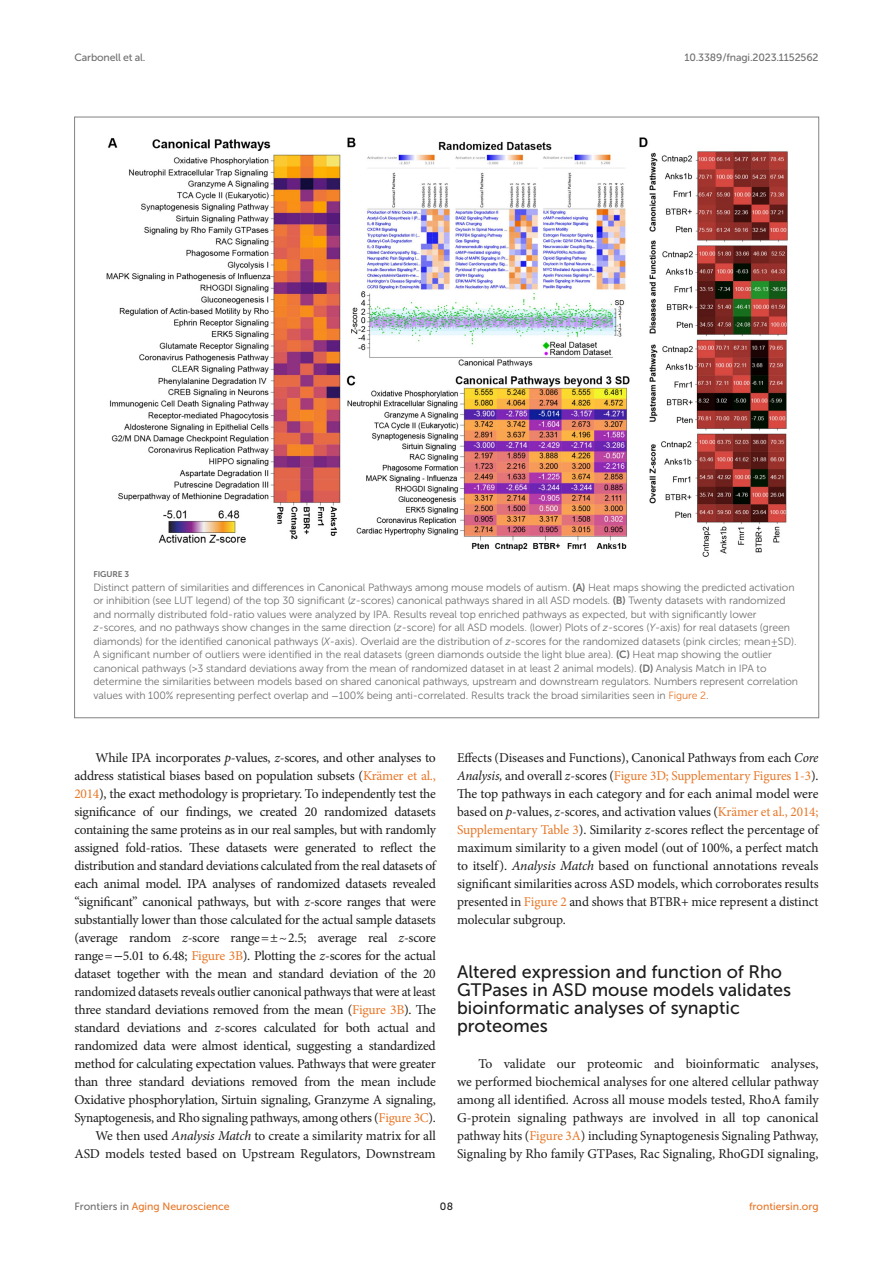
<style>
.page{position:relative;width:893px;height:1263px;background:#fff}
.page>*{position:absolute;margin:0;border:0;box-sizing:border-box;transform-origin:0 0}
.HEAD_2{font:18px/18px "Museo Sans 500";color:#1b1c1b}
.TEXT{font:13.5px/18px "Minion Pro";letter-spacing:-.01em;color:#1b1c1b;text-align:justify}
.TEXT_FLUSH{font:13.5px/18px "Minion Pro";letter-spacing:-.005em;color:#1b1c1b;text-align:justify}
.FIG_LEG{font:10.5px/13.5px "Museo Sans 300";letter-spacing:-.01em;color:#706f70}
.t1{font:10.5px "Museo Sans 500";color:#e87626}
.t2{font:10.5px "Museo Sans 500";letter-spacing:-.015em;color:#706f70}
.t3{font:10.5px "Museo Sans 500";color:#1b1c1b}
.FIG_HD{font:8.25px "Museo Sans 700";letter-spacing:-.01em;color:#706f70}
.s1{font-family:"Museo Sans 700"}
.s2{font-style:italic}
.s3{font-family:"STIX General"}
.s4{color:#e87626}
.s5{color:#706f70}
</style>
<div class="page">
<img style="left:106px;top:137px;width:682px;height:420px">
<p class="t2" style="left:74px;top:51px;width:73px">Carbonell et al.</p>
<p class="t2" style="left:684px;top:51px;width:135px">10.3389/fnagi.2023.1152562</p>
<p class="FIG_HD" style="left:94px;top:570px;width:37px">FIGURE 3</p>
<p class="FIG_LEG" style="left:94px;top:580px;width:706px">Distinct pattern of similarities and differences in Canonical Pathways among mouse models of autism. <span class="s1">(A)</span> Heat maps showing the predicted activation or inhibition (see LUT legend) of the top 30 significant (<span class="s2">z</span>-scores) canonical pathways shared in all ASD models. <span class="s1">(B)</span> Twenty datasets with randomized and normally distributed fold-ratio values were analyzed by IPA. Results reveal top enriched pathways as expected, but with significantly lower <span class="s2">z</span>-scores, and no pathways show changes in the same direction (<span class="s2">z</span>-score) for all ASD models. (lower) Plots of <span class="s2">z</span>-scores (<span class="s2">Y</span>-axis) for real datasets (green diamonds) for the identified canonical pathways (<span class="s2">X</span>-axis). Overlaid are the distribution of <span class="s2">z</span>-scores for the randomized datasets (pink circles; mean ± SD).<br>A significant number of outliers were identified in the real datasets (green diamonds outside the light blue area). <span class="s1">(C)</span> Heat map showing the outlier canonical pathways (&gt;3 standard deviations away from the mean of randomized dataset in at least 2 animal models). <span class="s1">(D)</span> Analysis Match in IPA to determine the similarities between models based on shared canonical pathways, upstream and downstream regulators. Numbers represent correlation values with 100% representing perfect overlap and <span class="s3">−</span>100% being anti-correlated. Results track the broad similarities seen in <span class="s4">Figure 2</span>.</p>
<p class="TEXT" style="left:74px;top:749px;width:363px;text-indent:21px">While IPA incorporates <span class="s2">p</span>-values, <span class="s2">z</span>-scores, and other analyses to address statistical biases based on population subsets (<span class="s4">Krämer et al., 2014</span>), the exact methodology is proprietary. To independently test the significance of our findings, we created 20 randomized datasets containing the same proteins as in our real samples, but with randomly assigned fold-ratios. These datasets were generated to reflect the distribution and standard deviations calculated from the real datasets of each animal model. IPA analyses of randomized datasets revealed “significant” canonical pathways, but with <span class="s2">z</span>-score ranges that were substantially lower than those calculated for the actual sample datasets (average random <span class="s2">z</span>-score range=±~2.5; average real <span class="s2">z</span>-score range=<span class="s3">−</span>5.01 to 6.48; <span class="s4">Figure 3B</span>). Plotting the <span class="s2">z</span>-scores for the actual dataset together with the mean and standard deviation of the 20 randomized datasets reveals outlier canonical pathways that were at least three standard deviations removed from the mean (<span class="s4">Figure 3B</span>). The standard deviations and <span class="s2">z</span>-scores calculated for both actual and randomized data were almost identical, suggesting a standardized method for calculating expectation values. Pathways that were greater than three standard deviations removed from the mean include Oxidative phosphorylation, Sirtuin signaling, Granzyme A signaling, Synaptogenesis, and Rho signaling pathways, among others (<span class="s4">Figure 3C</span>).</p>
<p class="TEXT" style="left:74px;top:1127px;width:363px;text-align:right">We then used <span class="s2">Analysis Match</span> to create a similarity matrix for all<br>ASD models tested based on Upstream Regulators, Downstream</p>
<p class="TEXT" style="left:457px;top:749px;width:363px">Effects (Diseases and Functions), Canonical Pathways from each <span class="s2">Core Analysis,</span> and overall <span class="s2">z</span>-scores (<span class="s4">Figure 3D; Supplementary Figures 1-3</span>).<br>The top pathways in each category and for each animal model were based on <span class="s2">p</span>-values, <span class="s2">z</span>-scores, and activation values (<span class="s4">Krämer et al., 2014; Supplementary Table 3</span>). Similarity <span class="s2">z</span>-scores reflect the percentage of maximum similarity to a given model (out of 100%, a perfect match to itself). <span class="s2">Analysis Match</span> based on functional annotations reveals significant similarities across ASD models, which corroborates results presented in <span class="s4">Figure 2</span> and shows that BTBR+ mice represent a distinct molecular subgroup.</p>
<p class="HEAD_2" style="left:457px;top:963px;width:336px">Altered expression and function of Rho<br>GTPases in ASD mouse models validates bioinformatic analyses of synaptic proteomes</p>
<p class="TEXT_FLUSH" style="left:457px;top:1055px;width:363px;text-indent:21px">To validate our proteomic and bioinformatic analyses, we performed biochemical analyses for one altered cellular pathway among all identified. Across all mouse models tested, RhoA family G-protein signaling pathways are involved in all top canonical pathway hits (<span class="s4">Figure 3A</span>) including Synaptogenesis Signaling Pathway, Signaling by Rho family GTPases, Rac Signaling, RhoGDI signaling,</p>
<p class="t1" style="left:74px;top:1200px;width:157px"><span class="s5">Frontiers in</span> Aging Neuroscience</p>
<p class="t3" style="left:440px;top:1200px;width:15px">08</p>
<p class="t1" style="left:749px;top:1200px;width:71px">frontiersin.org</p>
</div>
